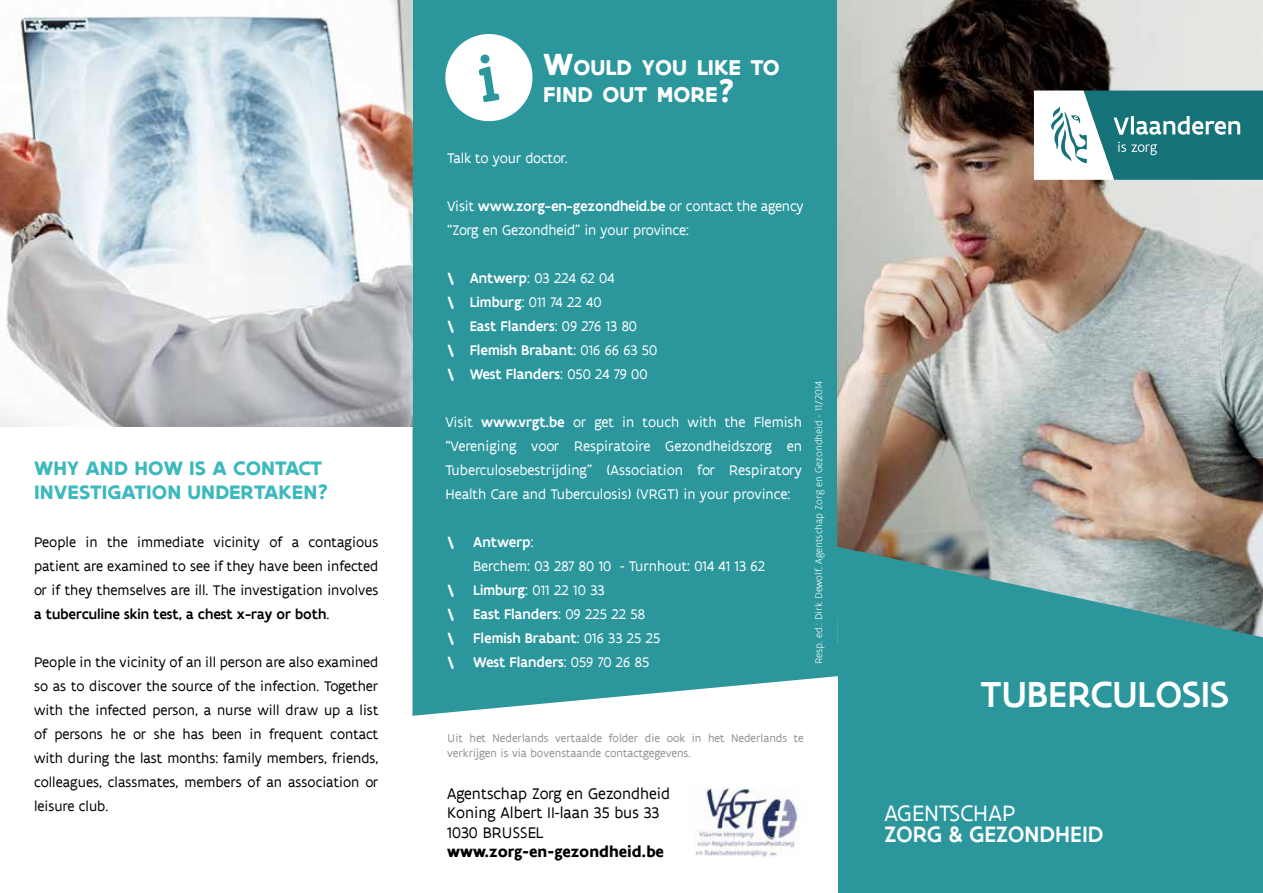
<style>
.page{position:relative;width:1263px;height:893px;background:#fff}
.page>*{position:absolute;margin:0;border:0;box-sizing:border-box;transform-origin:0 0}
.t1{font:500 39px "Flanders Art Sans";letter-spacing:.005em;color:#fff}
.t2{font:500 24px "Flanders Art Sans";letter-spacing:.005em;color:#fff}
.t3{font:24px "Flanders Art Sans";color:#fff}
.t4{font:700 23.1px/27px "Flanders Art Sans";color:#fff}
.t5{font:700 21px/24px "Flanders Art Sans";letter-spacing:.005em;color:#3cb9be}
.t6{font:16.5px/19.5px "Flanders Art Sans";color:#000}
.t7{font:700 16.5px "Flanders Art Sans";color:#000}
.t8{font:15px/24px "Flanders Art Sans";color:#000;text-align:justify}
.t9{font:15px/24px "Flanders Art Sans";color:#fff}
.t10{font:500 15px/24px "Flanders Art Sans";color:#fff}
.t11{font:700 15px/24px "Flanders Art Sans";color:#fff;text-align:justify}
.t12{font:12px/15px "Flanders Art Sans";color:#8f9194}
.t13{font:300 10.5px "Flanders Art Sans";color:#fff}
.s1{font-weight:500}
.s2{font-size:33px}
.s3{font-weight:400}
</style>
<div class="page">
<div style="left:412px;top:0;width:426px;height:716px;background:#2b979d"></div>
<svg style="left:442px;top:31px;width:94px;height:93px"></svg>
<img style="left:695px;top:787px;width:104px;height:71px">
<img style="left:0;top:0;width:412px;height:427px">
<img style="left:838px;top:0;width:425px;height:547px">
<svg style="left:836px;top:547px;width:427px;height:158px;background:#59999b"></svg>
<div style="left:838px;top:646px;width:425px;height:247px;background:#2b979d"></div>
<svg style="left:1034px;top:91px;width:229px;height:89px"></svg>
<h3 class="t5" style="left:34px;top:456px;width:296px">WHY AND HOW IS A CONTACT<br>INVESTIGATION UNDERTAKEN?</h3>
<p class="t8" style="left:34px;top:530px;width:346px">People in the immediate vicinity of a contagious patient are examined to see if they have been infected or if they themselves are ill. The investigation involves <span class="s1">a tuberculine skin test, a chest x-ray or both</span>.</p>
<p class="t8" style="left:34px;top:650px;width:346px">People in the vicinity of an ill person are also examined so as to discover the source of the infection. Together with the infected person, a nurse will draw up a list of persons he or she has been in frequent contact with during the last months: family members, friends, colleagues, classmates, members of an association or leisure club.</p>
<h3 class="t4" style="left:543px;top:55px;width:238px"><span class="s2">W</span>OULD YOU LIKE TO<br>FIND OUT MORE<span class="s2">?</span></h3>
<p class="t9" style="left:447px;top:146px;width:122px">Talk to your doctor.</p>
<p class="t9" style="left:447px;top:194px;width:358px">Visit <span class="s1">www.zorg-en-gezondheid.be</span> or contact the agency “Zorg en Gezondheid” in your province:</p>
<p class="t10" style="left:470px;top:266px;width:189px">Antwerp<span class="s3">: 03 224 62 04<br></span>Limburg<span class="s3">: 011 74 22 40<br></span>East Flanders<span class="s3">: 09 276 13 80<br></span>Flemish Brabant<span class="s3">: 016 66 63 50<br></span>West Flanders<span class="s3">: 050 24 79 00</span></p>
<p class="t11" style="left:447px;top:266px;width:10px">\ \ \ \ \</p>
<p class="t9" style="left:445px;top:410px;width:358px;text-align:justify">Visit <span class="s1">www.vrgt.be</span> or get in touch with the Flemish “Vereniging voor Respiratoire Gezondheidszorg en Tuberculosebestrijding” (Association for Respiratory Health Care and Tuberculosis) (VRGT) in your province:</p>
<p class="t9" style="left:473px;top:530px;width:293px"><span class="s1">Antwerp</span>:<br>Berchem: 03 287 80 10 - Turnhout: 014 41 13 62<br><span class="s1">Limburg</span>: 011 22 10 33<br><span class="s1">East Flanders</span>: 09 225 22 58<br><span class="s1">Flemish Brabant</span>: 016 33 25 25<br><span class="s1">West Flanders</span>: 059 70 26 85</p>
<p class="t11" style="left:447px;top:530px;width:10px">\</p>
<p class="t11" style="left:447px;top:578px;width:10px">\ \ \ \</p>
<p class="t13" style="left:812px;top:664px;width:285px;rotate:-90deg">Resp. ed.: Dirk Dewolf, Agentschap Zorg en Gezondheid - 11/2014</p>
<p class="t12" style="left:447px;top:731px;width:358px">Uit het Nederlands vertaalde folder die ook in het Nederlands te verkrijgen is via bovenstaande contactgegevens.</p>
<p class="t6" style="left:447px;top:784px;width:224px">Agentschap Zorg en Gezondheid<br>Koning Albert II-laan 35 bus 33<br>1030 BRUSSEL</p>
<p class="t7" style="left:447px;top:842px;width:218px">WWW.ZORG-EN-GEZONDHEID.BE</p>
<h1 class="t1" style="left:980px;top:669px;width:250px">Tuberculosis</h1>
<h2 class="t3" style="left:884px;top:798px;width:27px">Agentschap</h2>
<h2 class="t2" style="left:884px;top:819px;width:220px">Zorg &amp; Gezondheid</h2>
</div>
